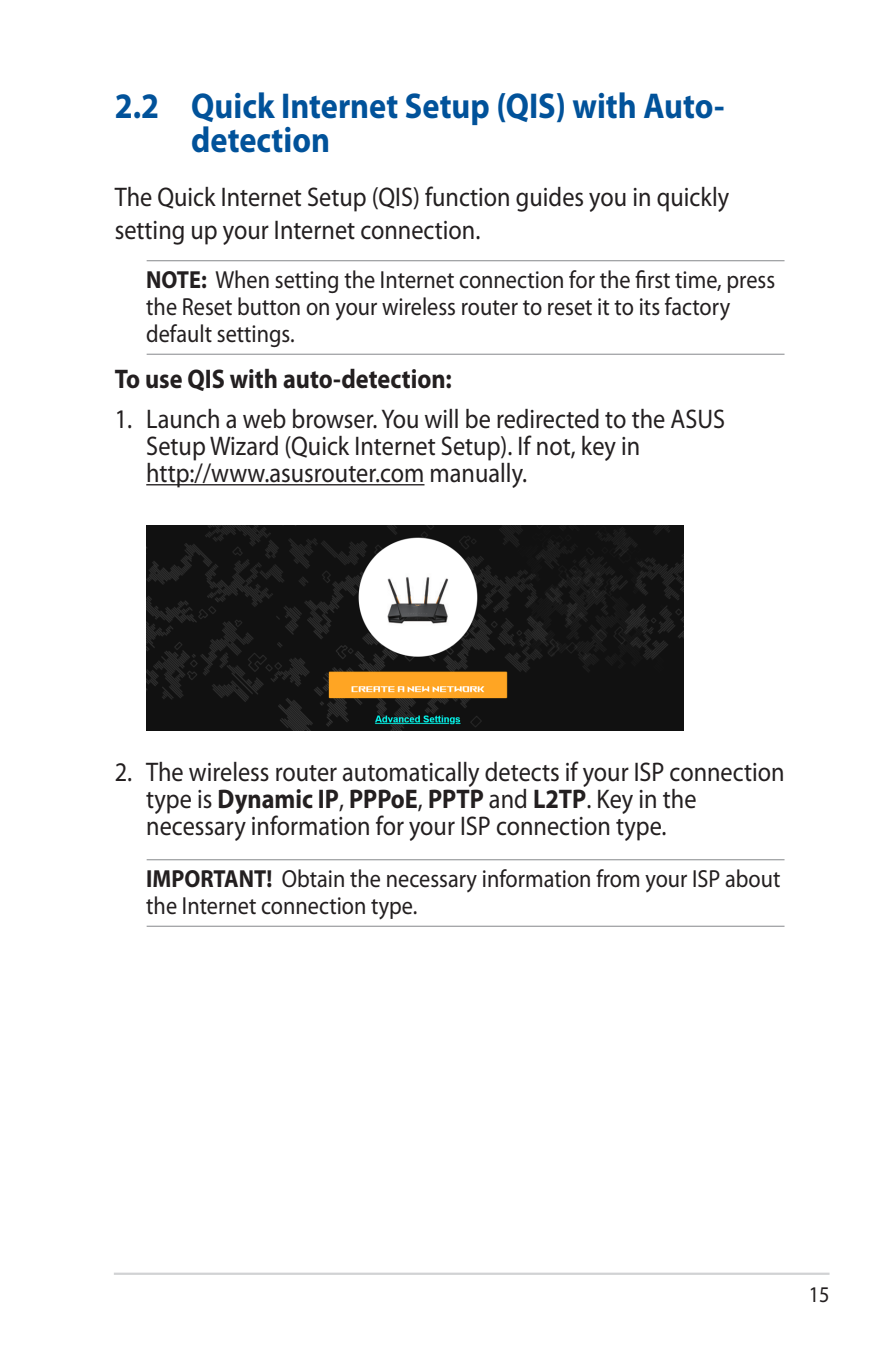
<style>
.page{position:relative;width:893px;height:1346px;background:#fff}
.page>*{position:absolute;margin:0;border:0;box-sizing:border-box;transform-origin:0 0}
.t1{font:700 36px/33.8px "Myriad Pro";color:#01529a;scale:.9 1}
.t2{font:27px/27px "Myriad Pro";color:#231f20;scale:.9 1}
.t3{font:700 27px "Myriad Pro";color:#231f20;scale:.9 1}
.t4{font:24.75px/27px "Myriad Pro";color:#231f20;scale:.9 1}
.t5{font:22.5px "Myriad Pro";color:#231f20;scale:.9 1}
.s1{font-weight:700}
</style>
<div class="page">
<hr style="left:114px;top:1272px;width:715px;height:3px;background:#d1d2d4">
<hr style="left:147px;top:260px;width:637px;height:1px;background:#939598">
<hr style="left:147px;top:354px;width:637px;height:1px;background:#939598">
<hr style="left:146px;top:484px;width:278px;height:1px;background:#231f20">
<hr style="left:147px;top:859px;width:637px;height:1px;background:#939598">
<hr style="left:147px;top:926px;width:637px;height:1px;background:#939598">
<img style="left:146px;top:525px;width:538px;height:205px">
<img style="left:379px;top:556px;width:76px;height:76px">
<h1 class="t1" style="left:191px;top:89px;width:594px;text-indent:-76px">2.2 Quick Internet Setup (QIS) with Auto&shy;detection</h1>
<p class="t2" style="left:115px;top:182px;width:684px;line-height:32.4px">The Quick Internet Setup (QIS) function guides you in quickly setting up your Internet connection.</p>
<p class="t4" style="left:146px;top:267px;width:700px"><span class="s1">NOTE:</span> When setting the Internet connection for the first time, press the Reset button on your wireless router to reset it to its factory default settings.</p>
<p class="t3" style="left:115px;top:364px;width:376px">To use QIS with auto-detection:</p>
<p class="t2" style="left:146px;top:406px;width:645px;text-indent:-32px">1. Launch a web browser. You will be redirected to the ASUS<br>Setup Wizard (Quick Internet Setup). If not, key in http://www.asusrouter.com manually.</p>
<p class="t2" style="left:146px;top:758px;width:711px;text-indent:-32px">2. The wireless router automatically detects if your ISP connection type is <span class="s1">Dynamic IP</span>, <span class="s1">PPPoE</span>, <span class="s1">PPTP</span> and <span class="s1">L2TP</span>. Key in the necessary information for your ISP connection type.</p>
<p class="t4" style="left:146px;top:866px;width:706px"><span class="s1">IMPORTANT!</span> Obtain the necessary information from your ISP about the Internet connection type.</p>
<p class="t5" style="left:809px;top:1282px;width:25px">15</p>
</div>
